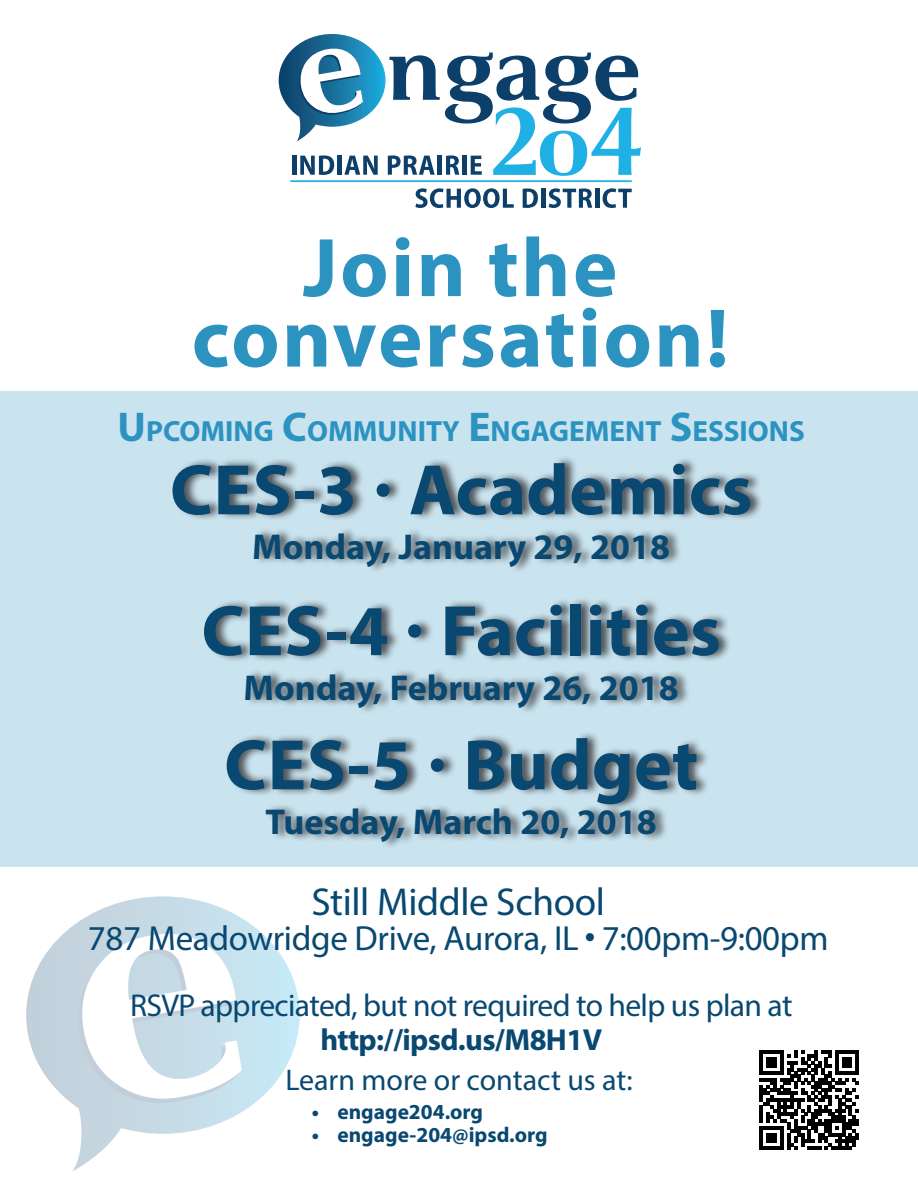
<style>
.page{position:relative;width:918px;height:1188px;background:#fff}
.page>*{position:absolute;margin:0;border:0;box-sizing:border-box;transform-origin:0 0}
.t1{font:700 84px/70.5px "Myriad Pro";letter-spacing:.03em;color:#2c93c1;text-align:center}
.t2{font:700 72px "Myriad Pro";color:#094871}
.t3{font:39px "Myriad Pro";letter-spacing:-.01em;color:#094871}
.t4{font:700 36px "Myriad Pro";color:#094871}
.t5{font:34.95px "Myriad Pro";letter-spacing:-.01em;color:#094871}
.t6{font:31.65px "Myriad Pro";letter-spacing:-.02em;color:#094871}
.t7{font:700 30.45px "Myriad Pro";letter-spacing:-.02em;color:#094871}
.t8{font:30px "Myriad Pro";color:#094871}
.t9{font:700 29.25px "Myriad Pro";color:#2c93c1}
.t10{font:700 21.45px "Myriad Pro";color:#094871}
.s1{font-size:41.85px}
.s2{font-style:inherit}
.s3{font-family:"Berlin Sans FB Demi";font-weight:700}
</style>
<div class="page">
<svg style="left:26px;top:896px;width:274px;height:275px"></svg>
<svg style="left:76px;top:932px;width:166px;height:174px"></svg>
<div style="left:0;top:391px;width:918px;height:476px;background:#cae4ef"></div>
<div style="left:172px;top:455px;width:592px;height:395px;background:#231f20;opacity:.75"></div>
<svg style="left:279px;top:34px;width:362px;height:142px"></svg>
<svg style="left:415px;top:188px;width:99px;height:20px"></svg>
<svg style="left:523px;top:189px;width:15px;height:19px"></svg>
<hr style="left:541px;top:189px;width:4px;height:19px;background:#0c3f6a">
<svg style="left:549px;top:188px;width:43px;height:20px"></svg>
<hr style="left:595px;top:189px;width:4px;height:19px;background:#0c3f6a">
<svg style="left:603px;top:188px;width:29px;height:20px"></svg>
<hr style="left:290px;top:180px;width:342px;height:2px;background:#1fb0e6">
<svg style="left:760px;top:1051px;width:99px;height:99px"></svg>
<p class="t1" style="left:192px;top:230px;width:539px">Join the conversation!</p>
<p class="t9" style="left:118px;top:412px;width:687px"><span class="s1">U</span>PCOMING <span class="s1">C</span>OMMUNITY <span class="s1">E</span>NGAGEMENT <span class="s1">S</span>ESSIONS</p>
<p class="t2" style="left:170px;top:443px;width:584px"><span class="s2">CES-3</span> · Academics</p>
<p class="t4" style="left:252px;top:524px;width:419px">Monday, January 29, 2018</p>
<p class="t2" style="left:202px;top:584px;width:521px"><span class="s2">CES-4</span> · Facilities</p>
<p class="t4" style="left:244px;top:665px;width:437px">Monday, February 26, 2018</p>
<p class="t2" style="left:224px;top:718px;width:476px"><span class="s2">CES-5</span> · Budget</p>
<p class="t4" style="left:266px;top:799px;width:393px">Tuesday, March 20, 2018</p>
<p class="t3" style="left:311px;top:878px;width:295px">Still Middle School</p>
<p class="t5" style="left:88px;top:917px;width:742px">787 Meadowridge Drive, Aurora, IL <span class="s3">·</span> 7:00pm-9:00pm</p>
<p class="t6" style="left:130px;top:986px;width:664px">RSVP appreciated, but not required to help us plan at</p>
<p class="t7" style="left:320px;top:1020px;width:283px">http://ipsd.us/M8H1V</p>
<p class="t8" style="left:285px;top:1061px;width:349px">Learn more or contact us at:</p>
<p class="t10" style="left:312px;top:1098px;width:173px">• engage204.org</p>
<p class="t10" style="left:312px;top:1121px;width:238px">• engage-204@ipsd.org</p>
</div>
